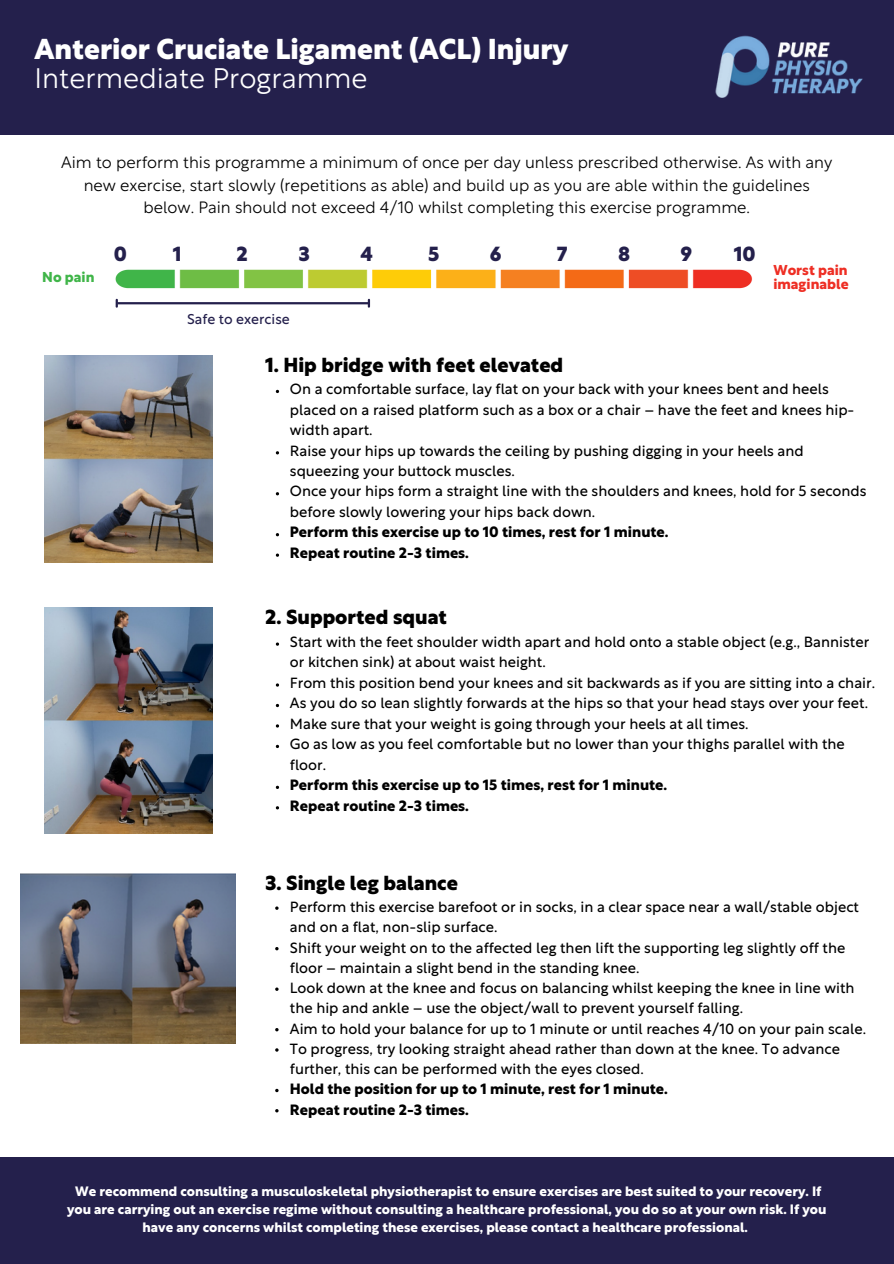
<style>
.page{position:relative;width:894px;height:1264px;background:#fff}
.page>*{position:absolute;margin:0;border:0;box-sizing:border-box;transform-origin:0 0}
.t1{font:800 28.2px/29.5px "Rustica";color:#fff}
.t2{font:800 19.95px "Rustica";color:#000}
.t3{font:800 19.95px "Rustica";color:#24204c}
.t4{font:800 19.8px "Rustica";color:#000}
.t5{font:300 16.35px/22.5px "Rustica";color:#000;text-align:center}
.t6{font:14.55px/20.4px "Rustica";color:#000}
.t7{font:700 14.55px "Rustica";color:#000}
.t8{font:700 14.1px/14.7px "Rustica";color:#ee2e24}
.t9{font:14.1px "Rustica";color:#24204c}
.t10{font:700 14.1px "Rustica";color:#40b549}
.t11{font:700 13.35px/17.9px "Rustica";color:#fff;text-align:center}
.s1{font-weight:300}
</style>
<div class="page">
<div style="left:0;top:0;width:893px;height:134px;background:#24204c"></div>
<img style="left:715px;top:35px;width:148px;height:63px">
<img style="left:44px;top:355px;width:168px;height:208px">
<img style="left:44px;top:608px;width:168px;height:225px">
<img style="left:21px;top:873px;width:215px;height:170px">
<img style="left:115px;top:269px;width:637px;height:19px">
<hr style="left:117px;top:302px;width:251px;height:2px;background:#24204c">
<svg style="left:368px;top:300px;width:2px;height:6px"></svg>
<div style="left:0;top:1157px;width:893px;height:106px;background:#24204c"></div>
<svg style="left:276px;top:553px;width:3px;height:4px"></svg>
<h1 class="t1" style="left:35px;top:37px;width:535px">Anterior Cruciate Ligament (ACL) Injury<br><span class="s1">Intermediate Programme</span></h1>
<p class="t5" style="left:61px;top:153px;width:772px">Aim to perform this programme a minimum of once per day unless prescribed otherwise. As with any new exercise, start slowly (repetitions as able) and build up as you are able within the guidelines below. Pain should not exceed 4/10 whilst completing this exercise programme.</p>
<p class="t3" style="left:114px;top:247px;width:15px">0</p>
<p class="t3" style="left:173px;top:247px;width:10px">1</p>
<p class="t3" style="left:236px;top:247px;width:13px">2</p>
<p class="t3" style="left:298px;top:247px;width:13px">3</p>
<p class="t3" style="left:360px;top:247px;width:14px">4</p>
<p class="t3" style="left:428px;top:247px;width:13px">5</p>
<p class="t3" style="left:489px;top:247px;width:13px">6</p>
<p class="t3" style="left:556px;top:247px;width:12px">7</p>
<p class="t3" style="left:617px;top:247px;width:14px">8</p>
<p class="t3" style="left:680px;top:247px;width:13px">9</p>
<p class="t3" style="left:733px;top:247px;width:23px">10</p>
<p class="t10" style="left:42px;top:272px;width:54px">No pain</p>
<p class="t8" style="left:773px;top:263px;width:77px">Worst pain imaginable</p>
<p class="t9" style="left:187px;top:314px;width:104px">Safe to exercise</p>
<p class="t4" style="left:265px;top:357px;width:299px">1. Hip bridge with feet elevated</p>
<p class="t6" style="left:290px;top:380px;width:566px">On a comfortable surface, lay flat on your back with your knees bent and heels placed on a raised platform such as a box or a chair – have the feet and knees hip&shy;width apart.</p>
<h2 class="t6" style="left:290px;top:441px;width:515px">Raise your hips up towards the ceiling by pushing digging in your heels and squeezing your buttock muscles.</h2>
<p class="t6" style="left:290px;top:482px;width:578px">Once your hips form a straight line with the shoulders and knees, hold for 5 seconds before slowly lowering your hips back down.</p>
<p class="t7" style="left:290px;top:527px;width:380px">Perform this exercise up to 10 times, rest for 1 minute.</p>
<p class="t7" style="left:290px;top:547px;width:180px">Repeat routine 2-3 times.</p>
<p class="t4" style="left:265px;top:610px;width:183px">2. Supported squat</p>
<p class="t6" style="left:290px;top:633px;width:580px">Start with the feet shoulder width apart and hold onto a stable object (e.g., Bannister or kitchen sink) at about waist height.</p>
<p class="t6" style="left:290px;top:674px;width:586px">From this position bend your knees and sit backwards as if you are sitting into a chair.</p>
<p class="t6" style="left:290px;top:694px;width:579px">As you do so lean slightly forwards at the hips so that your head stays over your feet.</p>
<p class="t6" style="left:290px;top:714px;width:460px">Make sure that your weight is going through your heels at all times.</p>
<h2 class="t6" style="left:290px;top:735px;width:556px">Go as low as you feel comfortable but no lower than your thighs parallel with the floor.</h2>
<p class="t7" style="left:290px;top:779px;width:379px">Perform this exercise up to 15 times, rest for 1 minute.</p>
<p class="t7" style="left:290px;top:800px;width:180px">Repeat routine 2-3 times.</p>
<h4 class="t2" style="left:265px;top:875px;width:194px">3. Single leg balance</h4>
<p class="t6" style="left:290px;top:898px;width:570px">Perform this exercise barefoot or in socks, in a clear space near a wall/stable object and on a flat, non-slip surface.</p>
<h4 class="t6" style="left:290px;top:938px;width:556px">Shift your weight on to the affected leg then lift the supporting leg slightly off the floor – maintain a slight bend in the standing knee.</h4>
<p class="t6" style="left:290px;top:979px;width:566px">Look down at the knee and focus on balancing whilst keeping the knee in line with the hip and ankle – use the object/wall to prevent yourself falling.</p>
<h2 class="t6" style="left:290px;top:1019px;width:577px">Aim to hold your balance for up to 1 minute or until reaches 4/10 on your pain scale.</h2>
<p class="t6" style="left:290px;top:1040px;width:551px">To progress, try looking straight ahead rather than down at the knee. To advance further, this can be performed with the eyes closed.</p>
<p class="t7" style="left:290px;top:1084px;width:379px">Hold the position for up to 1 minute, rest for 1 minute.</p>
<p class="t7" style="left:290px;top:1104px;width:180px">Repeat routine 2-3 times.</p>
<h4 class="t11" style="left:67px;top:1184px;width:760px">We recommend consulting a musculoskeletal physiotherapist to ensure exercises are best suited to your recovery. If you are carrying out an exercise regime without consulting a healthcare professional, you do so at your own risk. If you have any concerns whilst completing these exercises, please contact a healthcare professional.</h4>
</div>
